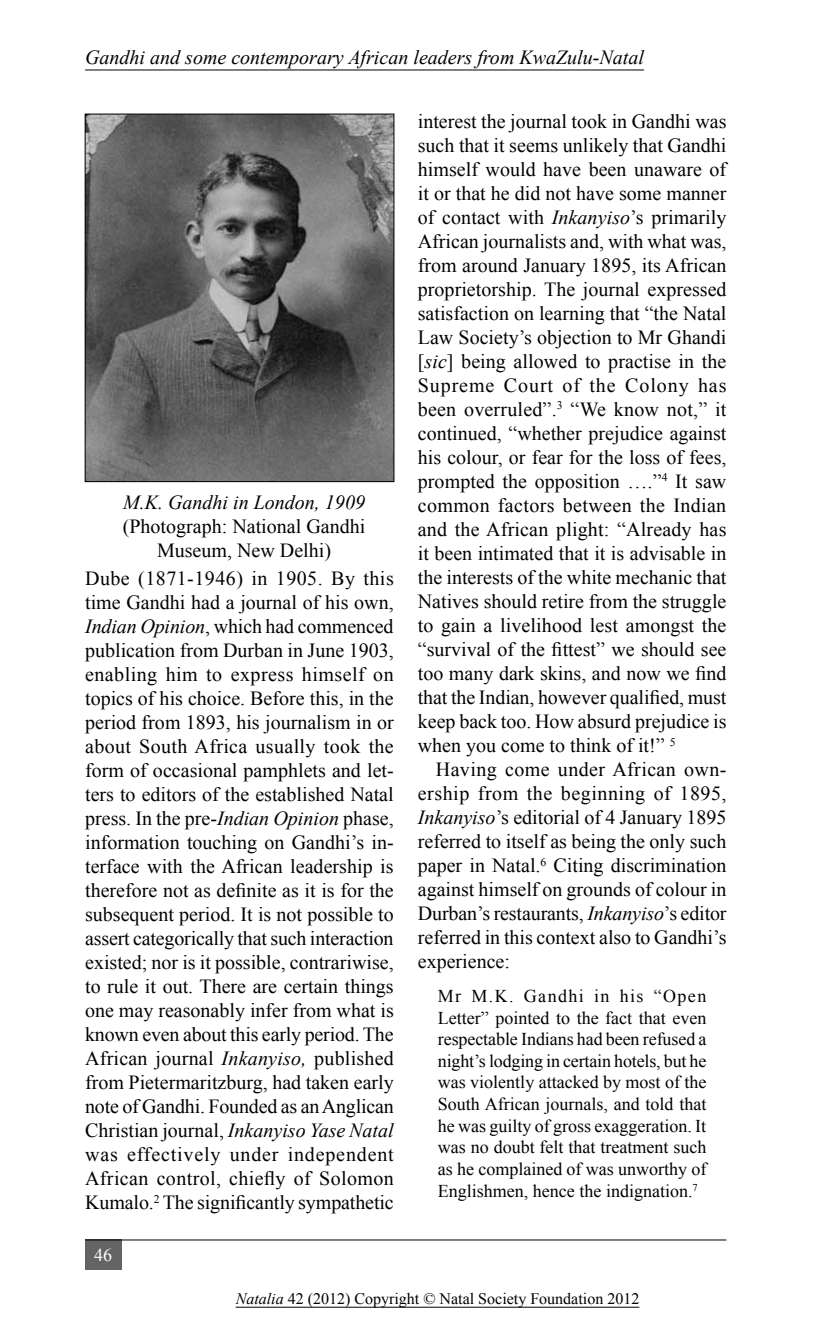
<style>
.page{position:relative;width:840px;height:1333px;background:#fff}
.page>*{position:absolute;margin:0;border:0;box-sizing:border-box;transform-origin:0 0}
.t1{font:20px/24px "Times New Roman";color:#000;text-align:justify}
.t2{font:italic 20px "Times New Roman";color:#000}
.t3{font:18px/21.6px "Times New Roman";color:#000;text-align:justify}
.t4{font:18px "Times New Roman";color:#fff}
.t5{font:16px "Times New Roman";color:#000}
.s1{font-style:italic}
</style>
<div class="page">
<hr style="left:85px;top:70px;width:558px;height:1px;background:#000">
<div style="left:85px;top:1239px;width:36px;height:30px;background:#636466"></div>
<hr style="left:85px;top:1239px;width:641px;height:1px;background:#000">
<hr style="left:235px;top:1306px;width:404px;height:1px;background:#000">
<img style="left:87px;top:116px;width:305px;height:364px">
<div style="left:85px;top:114px;width:309px;height:368px;border:1px solid #000"></div>
<p class="t2" style="left:85px;top:43px;width:560px">Gandhi and some contemporary African leaders from KwaZulu-Natal</p>
<p class="t2" style="left:123px;top:489px;width:243px">M.K. Gandhi in London, 1909</p>
<p class="t1" style="left:123px;top:514px;width:244px;text-align:center">(Photograph: National Gandhi<br>Museum, New Delhi)</p>
<p class="t1" style="left:85px;top:566px;width:310px">Dube (1871-1946) in 1905. By this time Gandhi had a journal of his own, <span class="s1">Indian Opinion</span>, which had commenced publication from Durban in June 1903, enabling him to express himself on topics of his choice. Before this, in the period from 1893, his journalism in or about South Africa usually took the form of occasional pamphlets and let&shy;ters to editors of the established Natal press. In the pre-<span class="s1">Indian Opinion</span> phase, information touching on Gandhi’s in&shy;terface with the African leadership is therefore not as definite as it is for the subsequent period. It is not possible to assert categorically that such interaction existed; nor is it possible, contrariwise, to rule it out. There are certain things one may reasonably infer from what is known even about this early period. The African journal <span class="s1">Inkanyiso,</span> published from Pietermaritzburg, had taken early note of Gandhi. Founded as an Anglican Christian journal, <span class="s1">Inkanyiso Yase Natal </span>was effectively under independent African control, chiefly of Solomon Kumalo.<sup>2</sup> The significantly sympathetic</p>
<p class="t4" style="left:94px;top:1242px;width:19px">46</p>
<p class="t1" style="left:417px;top:109px;width:310px">interest the journal took in Gandhi was such that it seems unlikely that Gandhi himself would have been unaware of it or that he did not have some manner of contact with <span class="s1">Inkanyiso</span>’s primarily African journalists and, with what was, from around January 1895, its African proprietorship. The journal expressed satisfaction on learning that “the Natal Law Society’s objection to Mr Ghandi [<span class="s1">sic</span>] being allowed to practise in the Supreme Court of the Colony has been overruled”.<sup>3</sup> “We know not,” it continued, “whether prejudice against his colour, or fear for the loss of fees, prompted the opposition ….”<sup>4</sup> It saw common factors between the Indian and the African plight: “Already has it been intimated that it is advisable in the interests of the white mechanic that Natives should retire from the struggle to gain a livelihood lest amongst the “survival of the fittest” we should see too many dark skins, and now we find that the Indian, however qualified, must keep back too. How absurd prejudice is when you come to think of it!” <sup>5</sup></p>
<p class="t1" style="left:417px;top:757px;width:310px;text-indent:18px">Having come under African own&shy;ership from the beginning of 1895, <span class="s1">Inkanyiso</span>’s editorial of 4 January 1895 referred to itself as being the only such paper in Natal.<sup>6</sup> Citing discrimination against himself on grounds of colour in Durban’s restaurants, <span class="s1">Inkanyiso</span>’s editor referred in this context also to Gandhi’s experience:</p>
<p class="t3" style="left:437px;top:984px;width:270px">Mr M.K. Gandhi in his “Open Letter” pointed to the fact that even respectable Indians had been refused a night’s lodging in certain hotels, but he was violently attacked by most of the South African journals, and told that he was guilty of gross exaggeration. It was no doubt felt that treatment such as he complained of was unworthy of Englishmen, hence the indignation.<sup>7</sup></p>
<p class="t5" style="left:235px;top:1288px;width:405px"><span class="s1">Natalia</span> 42 (2012) Copyright © Natal Society Foundation 2012</p>
</div>
